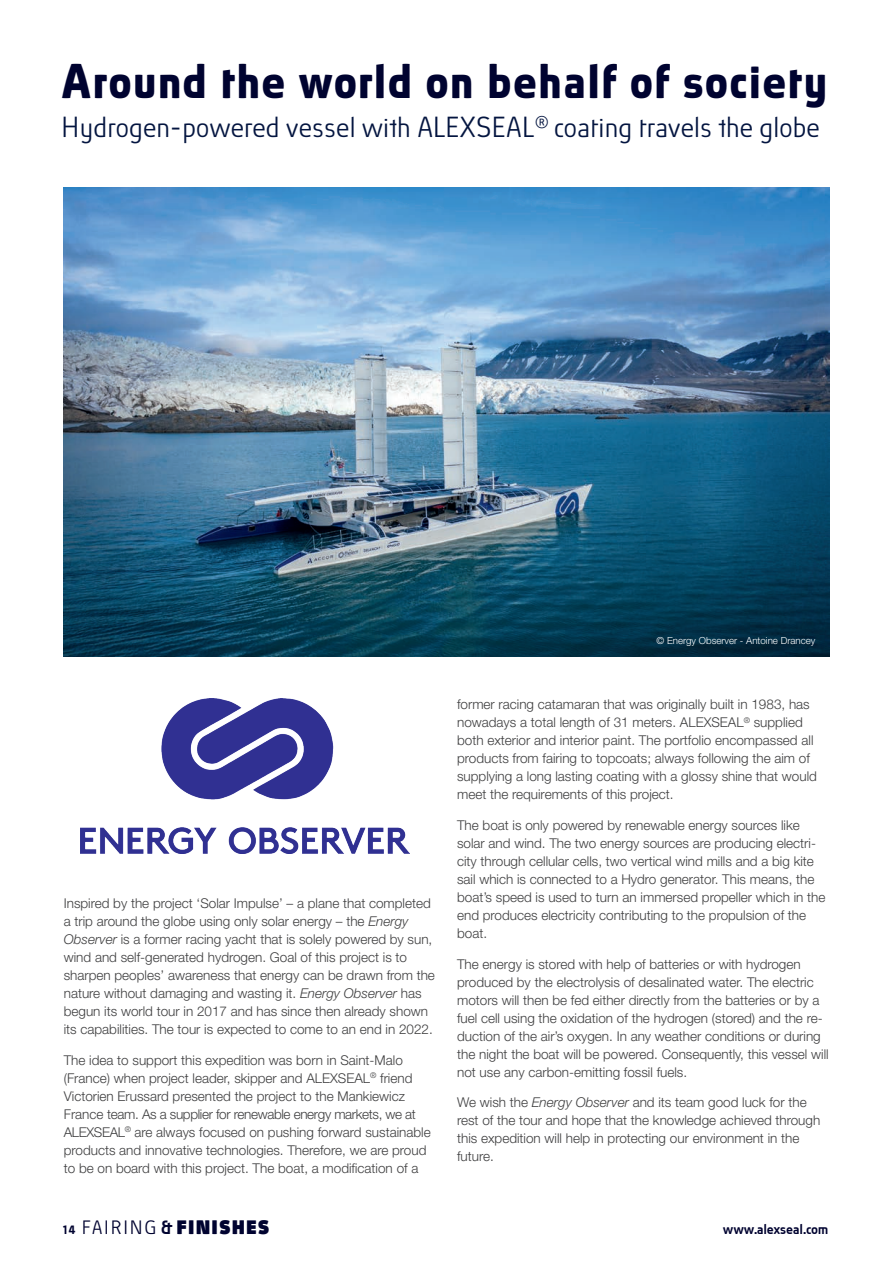
<style>
.page{position:relative;width:893px;height:1263px;background:#fff}
.page>*{position:absolute;margin:0;border:0;box-sizing:border-box;transform-origin:0 0}
.t1{font:700 45px "Absolut Pro";letter-spacing:.05em;color:#000330}
.t2{font:300 27px "Absolut Pro";letter-spacing:-.005em;color:#041540}
.t3{font:900 18px "Absolut Pro";letter-spacing:.095em;color:#000330}
.t4{font:300 13.5px/18px "Helvetica Neue LT Std";color:#3e3e3f}
.t5{font:500 13.5px "Absolut Pro";color:#000330}
.t6{font:300 9.75px "Helvetica Neue LT Std";color:#fff}
.s1{font-style:italic}
.s2{font-weight:500;font-size:13.5px}
.s3{font-weight:300}
.s4{font-weight:500}
</style>
<div class="page">
<img style="left:64px;top:188px;width:765px;height:468px">
<img style="left:80px;top:698px;width:330px;height:156px">
<hr style="left:892px;top:0;width:1px;height:1263px;background:#9ed3f1">
<h1 class="t1" style="left:64px;top:53px;width:767px">Around the world on behalf of society</h1>
<h2 class="t2" style="left:64px;top:110px;width:760px">Hydrogen-powered vessel with ALEXSEAL<sup>®</sup> coating travels the globe</h2>
<p class="t4" style="left:64px;top:894px;width:373px">Inspired by the project ‘Solar Impulse’ – a plane that completed a trip around the globe using only solar energy – the <span class="s1">Energy Observer</span> is a former racing yacht that is solely powered by sun, wind and self-generated hydrogen. Goal of this project is to sharpen peoples’ awareness that energy can be drawn from the nature without damaging and wasting it. <span class="s1">Energy Observer</span> has begun its world tour in 2017 and has since then already shown its capabilities. The tour is expected to come to an end in 2022.</p>
<p class="t4" style="left:64px;top:1051px;width:368px">The idea to support this expedition was born in Saint-Malo (France) when project leader, skipper and ALEXSEAL<sup>®</sup> friend Victorien Erussard presented the project to the Mankiewicz France team. As a supplier for renewable energy markets, we at ALEXSEAL<sup>®</sup> are always focused on pushing forward sustainable products and innovative technologies. Therefore, we are proud to be on board with this project. The boat, a modification of a</p>
<h3 class="t3" style="left:64px;top:1220px;width:208px"><span class="s2">14</span> <span class="s3">FAIRING</span> <span class="s4">&amp;</span> FINISHES</h3>
<p class="t6" style="left:657px;top:634px;width:160px">© Energy Observer - Antoine Drancey</p>
<p class="t4" style="left:457px;top:695px;width:361px">former racing catamaran that was originally built in 1983, has nowadays a total length of 31 meters. ALEXSEAL<sup>®</sup> supplied both exterior and interior paint. The portfolio encompassed all products from fairing to topcoats; always following the aim of supplying a long lasting coating with a glossy shine that would meet the requirements of this project.</p>
<p class="t4" style="left:457px;top:816px;width:370px">The boat is only powered by renewable energy sources like solar and wind. The two energy sources are producing electri&shy;city through cellular cells, two vertical wind mills and a big kite sail which is connected to a Hydro generator. This means, the boat’s speed is used to turn an immersed propeller which in the end produces electricity contributing to the propulsion of the boat.</p>
<p class="t4" style="left:457px;top:954px;width:373px">The energy is stored with help of batteries or with hydrogen produced by the electrolysis of desalinated water. The electric motors will then be fed either directly from the batteries or by a fuel cell using the oxidation of the hydrogen (stored) and the re&shy;duction of the air’s oxygen. In any weather conditions or during the night the boat will be powered. Consequently, this vessel will not use any carbon-emitting fossil fuels.</p>
<p class="t4" style="left:457px;top:1093px;width:365px">We wish the <span class="s1">Energy Observer</span> and its team good luck for the rest of the tour and hope that the knowledge achieved through this expedition will help in protecting our environment in the future.</p>
<p class="t5" style="left:724px;top:1220px;width:107px">www.alexseal.com</p>
</div>
